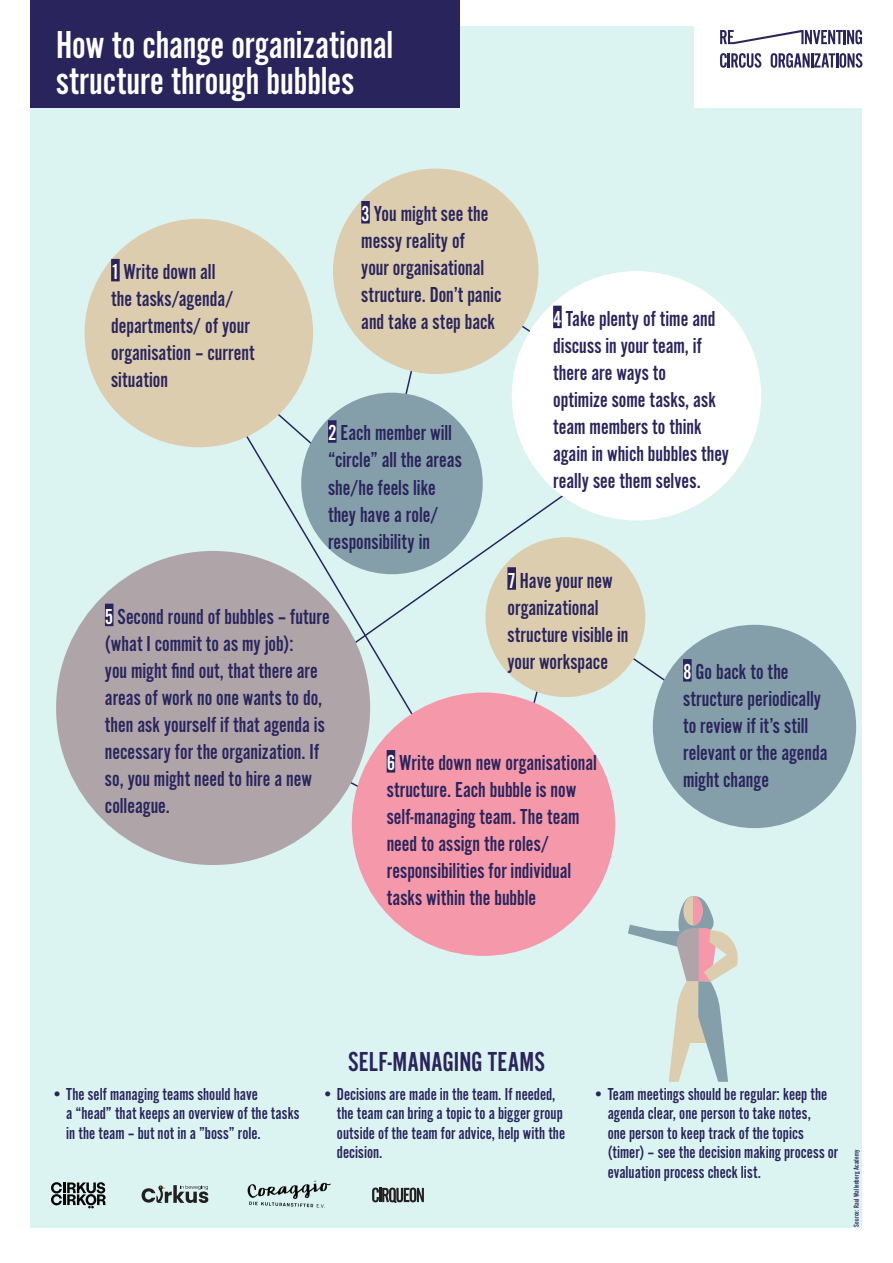
<style>
.page{position:relative;width:893px;height:1263px;background:#fff}
.page>*{position:absolute;margin:0;border:0;box-sizing:border-box;transform-origin:0 0}
.t1{font:40.5px/36px "Alternate Got No 2 D";color:#fff}
.t2{font:28.5px "Alternate Got No 2 D";letter-spacing:.005em;color:#29245c}
.t3{font:22.5px/27px "Alternate Got No 2 D";color:#29245c}
.t4{font:18px/19.5px "Alternate Got No 2 D";color:#29245c}
.small{font:7.5px "Alternate Got No 2 D";letter-spacing:.025em;color:#29245c}
.s1{color:#fff}
</style>
<div class="page">
<div style="left:31px;top:26px;width:831px;height:1202px;background:#dbf4f1"></div>
<svg style="left:530px;top:689px;width:9px;height:13px"></svg>
<svg style="left:622px;top:651px;width:48px;height:34px"></svg>
<svg style="left:345px;top:764px;width:21px;height:30px"></svg>
<svg style="left:252px;top:268px;width:323px;height:379px"></svg>
<div style="left:85px;top:219px;width:228px;height:228px;background:#dccdae;border-radius:50%"></div>
<div style="left:352px;top:692px;width:263px;height:264px;background:#f598a9;border-radius:50%"></div>
<div style="left:512px;top:271px;width:249px;height:249px;background:#fff;border-radius:50%"></div>
<div style="left:301px;top:393px;width:182px;height:181px;background:#859faa;border-radius:50%"></div>
<div style="left:56px;top:551px;width:314px;height:314px;background:#afa5a9;border-radius:50%"></div>
<div style="left:653px;top:625px;width:203px;height:203px;background:#859faa;border-radius:50%"></div>
<div style="left:333px;top:169px;width:205px;height:205px;background:#dccdae;border-radius:50%"></div>
<div style="left:485px;top:537px;width:160px;height:160px;background:#dccdae;border-radius:50%"></div>
<svg style="left:628px;top:896px;width:110px;height:186px"></svg>
<div style="left:111px;top:259px;width:9px;height:22px;background:#29245c"></div>
<div style="left:328px;top:420px;width:9px;height:23px;background:#29245c"></div>
<div style="left:361px;top:201px;width:9px;height:22px;background:#29245c"></div>
<div style="left:553px;top:306px;width:9px;height:22px;background:#29245c"></div>
<div style="left:105px;top:604px;width:8px;height:22px;background:#29245c"></div>
<div style="left:387px;top:750px;width:8px;height:22px;background:#29245c"></div>
<div style="left:507px;top:567px;width:9px;height:23px;background:#29245c"></div>
<div style="left:683px;top:659px;width:9px;height:22px;background:#29245c"></div>
<svg style="left:51px;top:1182px;width:55px;height:26px"></svg>
<svg style="left:142px;top:1185px;width:66px;height:18px"></svg>
<img style="left:247px;top:1181px;width:84px;height:27px">
<svg style="left:372px;top:1187px;width:52px;height:16px"></svg>
<div style="left:694px;top:0;width:199px;height:107px;background:#fff"></div>
<div style="left:30px;top:0;width:429px;height:107px;background:#29245c"></div>
<svg style="left:720px;top:30px;width:142px;height:14px"></svg>
<svg style="left:720px;top:53px;width:41px;height:15px"></svg>
<svg style="left:771px;top:53px;width:91px;height:15px"></svg>
<p class="t1" style="left:56px;top:27px;width:339px">How to change organizational structure through bubbles</p>
<p class="t3" style="left:111px;top:259px;width:145px"><span class="s1">1</span> Write down all<br>the tasks/agenda/ departments/ of your organisation – current situation</p>
<p class="t3" style="left:361px;top:201px;width:142px"><span class="s1">3</span> You might see the messy reality of<br>your organisational structure. Don’t panic and take a step back</p>
<p class="t3" style="left:328px;top:420px;width:135px"><span class="s1">2</span> Each member will “circle” all the areas she/he feels like they have a role/ responsibility in</p>
<p class="t3" style="left:553px;top:306px;width:164px"><span class="s1">4</span> Take plenty of time and discuss in your team, if there are ways to</p>
<p class="t3" style="left:553px;top:387px;width:178px">optimize some tasks, ask team members to think again in which bubbles they really see them selves.</p>
<p class="t3" style="left:105px;top:603px;width:226px"><span class="s1">5</span> Second round of bubbles – future (what I commit to as my job):<br>you might find out, that there are areas of work no one wants to do, then ask yourself if that agenda is necessary for the organization. If so, you might need to hire a new colleague.</p>
<p class="t3" style="left:507px;top:567px;width:122px"><span class="s1">7</span> Have your new organizational structure visible in your workspace</p>
<p class="t3" style="left:387px;top:750px;width:212px"><span class="s1">6</span> Write down new organisational structure. Each bubble is now self-managing team. The team need to assign the roles/ responsibilities for individual tasks within the bubble</p>
<p class="t3" style="left:683px;top:659px;width:146px"><span class="s1">8</span> Go back to the structure periodically to review if it’s still relevant or the agenda might change</p>
<p class="t2" style="left:348px;top:1046px;width:198px">SELF-MANAGING TEAMS</p>
<p class="t4" style="left:66px;top:1084px;width:235px;text-indent:-15px">• The self managing teams should have<br>a “head” that keeps an overview of the tasks in the team – but not in a ”boss” role.</p>
<p class="t4" style="left:337px;top:1084px;width:230px;text-indent:-15px">• Decisions are made in the team. If needed, the team can bring a topic to a bigger group outside of the team for advice, help with the decision.</p>
<p class="t4" style="left:608px;top:1084px;width:232px;text-indent:-15px">• Team meetings should be regular: keep the agenda clear, one person to take notes,<br>one person to keep track of the topics (timer) – see the decision making process or evaluation process check list.</p>
<p class="small" style="left:852px;top:1227px;width:78px;rotate:-90deg">Source: Raul Wallenberg Academy</p>
</div>
